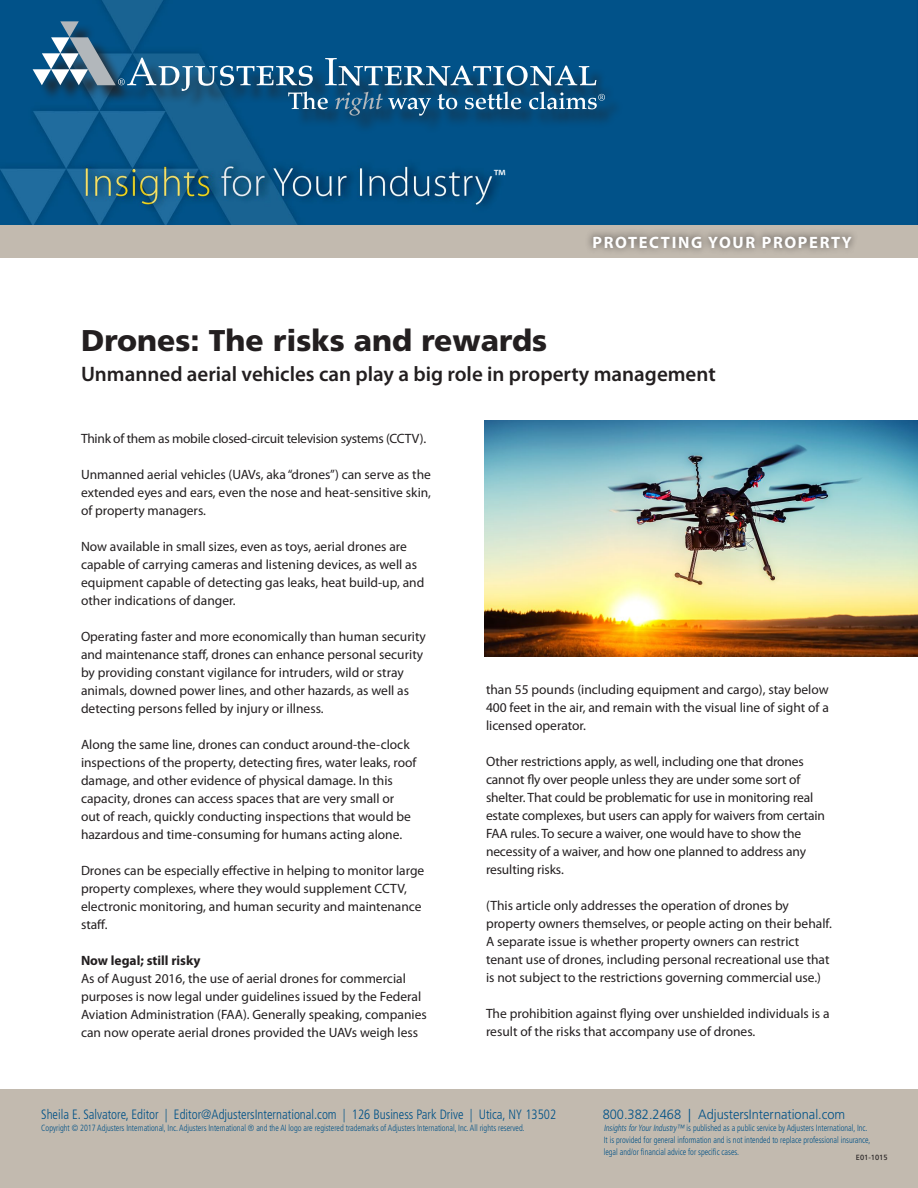
<style>
.page{position:relative;width:918px;height:1188px;background:#fff}
.page>*{position:absolute;margin:0;border:0;box-sizing:border-box;transform-origin:0 0}
.t1{font:900 30px "Frutiger LT Std";color:#231f20}
.t2{font:600 21px "Myriad Pro";color:#231f20}
.t3{font:19.5px "Myriad Pro";color:#fff}
.t4{font:700 16.5px "Myriad Pro";letter-spacing:.1em;color:#fff}
.List_Paragraph{font:13.5px/18px "Myriad Pro";color:#231f20}
.padded_yo{font:300 condensed 13.5px "Frutiger LT Std";color:#005187;scale:.95 1}
.List_Paragraph-2{font:13.5px "Myriad Pro";letter-spacing:-.02em;color:#231f20}
.t5{font:300 13.5px "Frutiger LT Std";color:#005187;scale:.95 1}
.List_Paragraph-3{font:700 13.5px "Myriad Pro";color:#231f20}
.padded_yo-2{font:300 condensed 9px/12px "Frutiger LT Std";color:#005187;scale:.9 1}
.t6{font:7.5px "Frutiger LT Std";color:#231f20}
.s1{font-style:italic}
</style>
<div class="page">
<img style="left:484px;top:421px;width:434px;height:236px">
<div style="left:0;top:1090px;width:918px;height:98px;background:#c2baaf"></div>
<img style="left:0;top:0;width:918px;height:225px">
<div style="left:0;top:225px;width:918px;height:33px;background:#c2baaf"></div>
<div style="left:585px;top:228px;width:274px;height:28px;background:#231f20;opacity:.75"></div>
<div style="left:36px;top:24px;width:587px;height:110px;background:#231f20;opacity:.75"></div>
<svg style="left:33px;top:21px;width:572px;height:95px;background:#21638f"></svg>
<p class="t3" style="left:494px;top:164px;width:14px">™</p>
<p class="t4" style="left:592px;top:232px;width:261px">PROTECTING YOUR PROPERTY</p>
<p class="t1" style="left:81px;top:322px;width:468px">Drones: The risks and rewards</p>
<p class="t2" style="left:81px;top:361px;width:636px">Unmanned aerial vehicles can play a big role in property management</p>
<p class="List_Paragraph-2" style="left:81px;top:430px;width:347px">Think of them as mobile closed-circuit television systems (CCTV).</p>
<p class="List_Paragraph" style="left:81px;top:465px;width:352px;text-align:justify">Unmanned aerial vehicles (UAVs, aka “drones”) can serve as the extended eyes and ears, even the nose and heat-sensitive skin, of property managers.</p>
<p class="List_Paragraph" style="left:81px;top:537px;width:345px">Now available in small sizes, even as toys, aerial drones are capable of carrying cameras and listening devices, as well as equipment capable of detecting gas leaks, heat build-up, and other indications of danger.</p>
<p class="List_Paragraph" style="left:81px;top:627px;width:347px">Operating faster and more economically than human security and maintenance staff, drones can enhance personal security by providing constant vigilance for intruders, wild or stray animals, downed power lines, and other hazards, as well as detecting persons felled by injury or illness.</p>
<p class="List_Paragraph" style="left:81px;top:735px;width:337px">Along the same line, drones can conduct around-the-clock inspections of the property, detecting fires, water leaks, roof damage, and other evidence of physical damage. In this capacity, drones can access spaces that are very small or out of reach, quickly conducting inspections that would be hazardous and time-consuming for humans acting alone.</p>
<p class="List_Paragraph" style="left:81px;top:861px;width:345px">Drones can be especially effective in helping to monitor large property complexes, where they would supplement CCTV, electronic monitoring, and human security and maintenance staff.</p>
<p class="List_Paragraph-3" style="left:81px;top:952px;width:121px">Now legal; still risky</p>
<p class="List_Paragraph" style="left:81px;top:969px;width:347px">As of August 2016, the use of aerial drones for commercial purposes is now legal under guidelines issued by the Federal Aviation Administration (FAA). Generally speaking, companies can now operate aerial drones provided the UAVs weigh less</p>
<p class="List_Paragraph" style="left:486px;top:681px;width:344px;text-align:justify">than 55 pounds (including equipment and cargo), stay below 400 feet in the air, and remain with the visual line of sight of a licensed operator.</p>
<p class="List_Paragraph" style="left:486px;top:753px;width:341px">Other restrictions apply, as well, including one that drones cannot fly over people unless they are under some sort of shelter. That could be problematic for use in monitoring real estate complexes, but users can apply for waivers from certain FAA rules. To secure a waiver, one would have to show the necessity of a waiver, and how one planned to address any resulting risks.</p>
<p class="List_Paragraph" style="left:486px;top:897px;width:347px">(This article only addresses the operation of drones by property owners themselves, or people acting on their behalf.<br>A separate issue is whether property owners can restrict tenant use of drones, including personal recreational use that is not subject to the restrictions governing commercial use.)</p>
<p class="List_Paragraph" style="left:486px;top:1005px;width:345px">The prohibition against flying over unshielded individuals is a result of the risks that accompany use of drones.</p>
<p class="padded_yo" style="left:41px;top:1107px;width:544px">Sheila E. Salvatore, Editor | Editor@AdjustersInternational.com | 126 Business Park Drive | Utica, NY 13502</p>
<p class="t5" style="left:603px;top:1107px;width:257px">800.382.2468 | AdjustersInternational.com</p>
<p class="padded_yo-2" style="left:41px;top:1122px;width:539px">Copyright © 2017 Adjusters International, Inc. Adjusters International ® and the AI logo are registered trademarks of Adjusters International, Inc. All rights reserved.</p>
<p class="padded_yo-2" style="left:604px;top:1122px;width:295px"><span class="s1">InsightsforYourIndustry™</span> is published as a public service by Adjusters International, Inc.</p>
<p class="padded_yo-2" style="left:604px;top:1134px;width:298px">It is provided for general information and is not intended to replace professional insurance, legal and/or financial advice for specific cases.</p>
<p class="t6" style="left:856px;top:1153px;width:33px">E01-1015</p>
</div>
